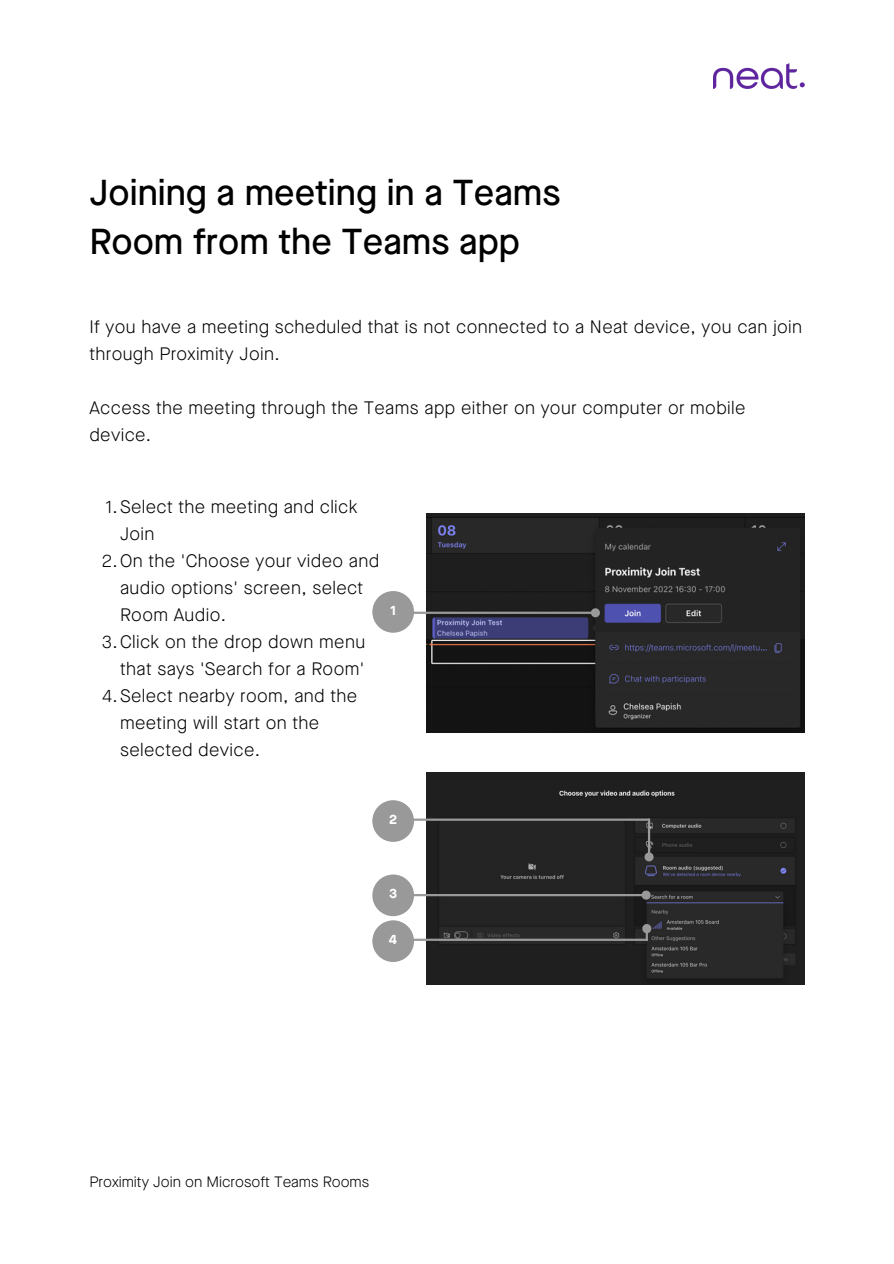
<style>
.page{position:relative;width:894px;height:1264px;background:#fff}
.page>*{position:absolute;margin:0;border:0;box-sizing:border-box;transform-origin:0 0}
.t1{font:500 36px/49.5px "Maison Neue";color:#000}
.t2{font:300 18px/27px "Maison Neue";letter-spacing:.02em;color:#000}
.t3{font:300 15px "Maison Neue";color:#000}
.t4{font:700 13.5px "Maison Neue";color:#fff}
</style>
<div class="page">
<img style="left:713px;top:63px;width:91px;height:26px">
<img style="left:426px;top:772px;width:378px;height:212px">
<img style="left:426px;top:514px;width:378px;height:218px">
<hr style="left:414px;top:611px;width:177px;height:3px;background:#999">
<svg style="left:589px;top:606px;width:12px;height:13px"></svg>
<div style="left:372px;top:591px;width:42px;height:41px;background:#999;border-radius:50%"></div>
<hr style="left:414px;top:818px;width:235px;height:2px;background:#999">
<div style="left:372px;top:800px;width:42px;height:41px;background:#999;border-radius:50%"></div>
<hr style="left:414px;top:894px;width:228px;height:2px;background:#999">
<svg style="left:639px;top:888px;width:13px;height:13px"></svg>
<div style="left:372px;top:874px;width:42px;height:42px;background:#999;border-radius:50%"></div>
<hr style="left:412px;top:938px;width:235px;height:2px;background:#999">
<div style="left:372px;top:920px;width:42px;height:42px;background:#999;border-radius:50%"></div>
<hr style="left:647px;top:818px;width:3px;height:35px;background:#999">
<svg style="left:642px;top:850px;width:13px;height:13px"></svg>
<svg style="left:640px;top:922px;width:13px;height:18px"></svg>
<h1 class="t1" style="left:89px;top:171px;width:472px">Joining a meeting in a Teams<br>Room from the Teams app</h1>
<p class="t2" style="left:89px;top:315px;width:714px">If you have a meeting scheduled that is not connected to a Neat device, you can join through Proximity Join.</p>
<p class="t2" style="left:89px;top:396px;width:657px">Access the meeting through the Teams app either on your computer or mobile device.</p>
<p class="t2" style="left:106px;top:494px;width:253px">1.Select the meeting and click</p>
<p class="t2" style="left:120px;top:521px;width:36px">Join</p>
<p class="t2" style="left:102px;top:548px;width:279px">2.On the 'Choose your video and</p>
<p class="t2" style="left:120px;top:576px;width:245px">audio options' screen, select</p>
<p class="t2" style="left:120px;top:603px;width:107px">Room Audio.</p>
<p class="t2" style="left:102px;top:630px;width:265px">3.Click on the drop down menu</p>
<p class="t2" style="left:120px;top:657px;width:246px">that says 'Search for a Room'</p>
<p class="t2" style="left:102px;top:684px;width:256px">4.Select nearby room, and the</p>
<p class="t2" style="left:120px;top:711px;width:201px">meeting will start on the</p>
<p class="t2" style="left:120px;top:738px;width:141px">selected device.</p>
<p class="t4" style="left:390px;top:604px;width:7px">1</p>
<p class="t4" style="left:389px;top:813px;width:10px">2</p>
<p class="t4" style="left:389px;top:888px;width:10px">3</p>
<p class="t4" style="left:389px;top:933px;width:9px">4</p>
<p class="t3" style="left:89px;top:1175px;width:281px">Proximity Join on Microsoft Teams Rooms</p>
</div>
